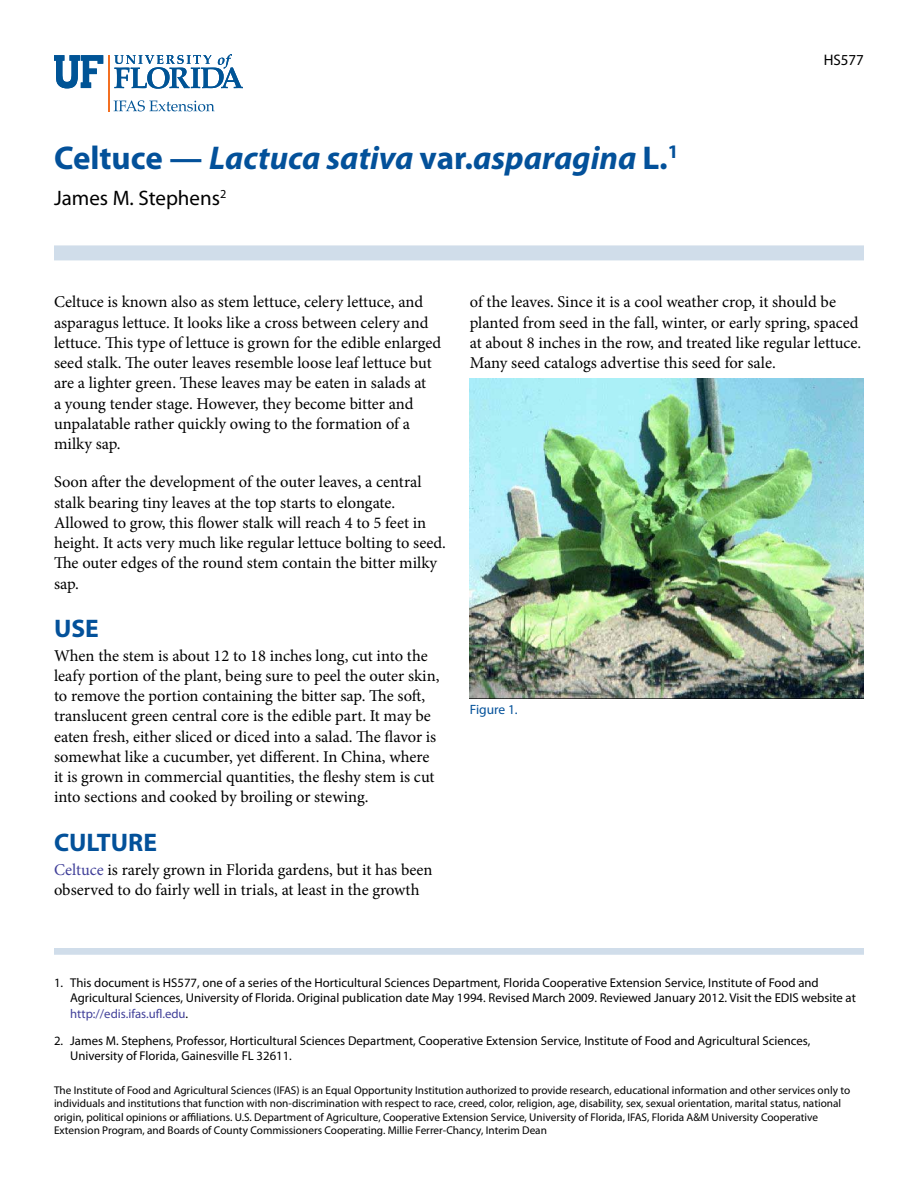
<style>
.page{position:relative;width:918px;height:1188px;background:#fff}
.page>*{position:absolute;margin:0;border:0;box-sizing:border-box;transform-origin:0 0}
.t1{font:italic 700 33px "Myriad Pro";color:#03519a}
.t2{font:700 25.5px "Myriad Pro";color:#03519a}
.t3{font:21px "Myriad Pro";color:#000}
.t4{font:16.5px/20.2px "Minion Pro";color:#000}
.t5{font:15.3px "Myriad Pro";color:#000}
.t6{font:13.5px "Myriad Pro";color:#03519a}
.t7{font:12.75px/15.3px "Myriad Pro";color:#000}
.t8{font:11.25px/13.5px "Myriad Pro";color:#000}
.s1{font-style:normal}
.s2{color:#414099}
</style>
<div class="page">
<hr style="left:108px;top:55px;width:2px;height:56px;background:#f36f21">
<svg style="left:114px;top:54px;width:129px;height:35px"></svg>
<svg style="left:54px;top:55px;width:49px;height:33px"></svg>
<svg style="left:114px;top:100px;width:101px;height:11px"></svg>
<div style="left:54px;top:245px;width:810px;height:15px;background:#d0ddea"></div>
<div style="left:54px;top:948px;width:810px;height:7px;background:#d0ddea"></div>
<img style="left:470px;top:379px;width:394px;height:320px">
<h1 class="t1" style="left:54px;top:136px;width:626px"><span class="s1">Celtuce —</span> Lactuca sativa <span class="s1">var.</span>asparagina <span class="s1">L.</span><sup>1</sup></h1>
<p class="t3" style="left:54px;top:185px;width:174px">James M. Stephens<sup>2</sup></p>
<p class="t5" style="left:824px;top:51px;width:42px">HS577</p>
<p class="t4" style="left:54px;top:292px;width:389px">Celtuce is known also as stem lettuce, celery lettuce, and asparagus lettuce. It looks like a cross between celery and lettuce. This type of lettuce is grown for the edible enlarged seed stalk. The outer leaves resemble loose leaf lettuce but are a lighter green. These leaves may be eaten in salads at<br>a young tender stage. However, they become bitter and unpalatable rather quickly owing to the formation of a milky sap.</p>
<p class="t4" style="left:54px;top:472px;width:393px">Soon after the development of the outer leaves, a central stalk bearing tiny leaves at the top starts to elongate.<br>Allowed to grow, this flower stalk will reach 4 to 5 feet in height. It acts very much like regular lettuce bolting to seed.<br>The outer edges of the round stem contain the bitter milky sap.</p>
<h2 class="t2" style="left:54px;top:612px;width:46px">USE</h2>
<p class="t4" style="left:54px;top:645px;width:387px">When the stem is about 12 to 18 inches long, cut into the leafy portion of the plant, being sure to peel the outer skin, to remove the portion containing the bitter sap. The soft, translucent green central core is the edible part. It may be eaten fresh, either sliced or diced into a salad. The flavor is somewhat like a cucumber, yet different. In China, where it is grown in commercial quantities, the fleshy stem is cut into sections and cooked by broiling or stewing.</p>
<h2 class="t2" style="left:54px;top:826px;width:105px">CULTURE</h2>
<p class="t4" style="left:54px;top:859px;width:380px"><span class="s2">Celtuce</span> is rarely grown in Florida gardens, but it has been observed to do fairly well in trials, at least in the growth</p>
<p class="t4" style="left:470px;top:292px;width:393px">of the leaves. Since it is a cool weather crop, it should be planted from seed in the fall, winter, or early spring, spaced at about 8 inches in the row, and treated like regular lettuce.<br>Many seed catalogs advertise this seed for sale.</p>
<p class="t6" style="left:470px;top:701px;width:49px">Figure 1.</p>
<p class="t7" style="left:70px;top:975px;width:787px;text-indent:-16px">1. This document is HS577, one of a series of the Horticultural Sciences Department, Florida Cooperative Extension Service, Institute of Food and<br>Agricultural Sciences, University of Florida. Original publication date May 1994. Revised March 2009. Reviewed January 2012. Visit the EDIS website at <span class="s2">http://edis.ifas.ufl.edu</span>.</p>
<p class="t7" style="left:70px;top:1033px;width:742px;text-indent:-16px">2. James M. Stephens, Professor, Horticultural Sciences Department, Cooperative Extension Service, Institute of Food and Agricultural Sciences,<br>University of Florida, Gainesville FL 32611.</p>
<p class="t8" style="left:54px;top:1083px;width:798px">The Institute of Food and Agricultural Sciences (IFAS) is an Equal Opportunity Institution authorized to provide research, educational information and other services only to individuals and institutions that function with non-discrimination with respect to race, creed, color, religion, age, disability, sex, sexual orientation, marital status, national origin, political opinions or affiliations. U.S. Department of Agriculture, Cooperative Extension Service, University of Florida, IFAS, Florida A&amp;M University Cooperative Extension Program, and Boards of County Commissioners Cooperating. Millie Ferrer-Chancy, Interim Dean</p>
</div>
